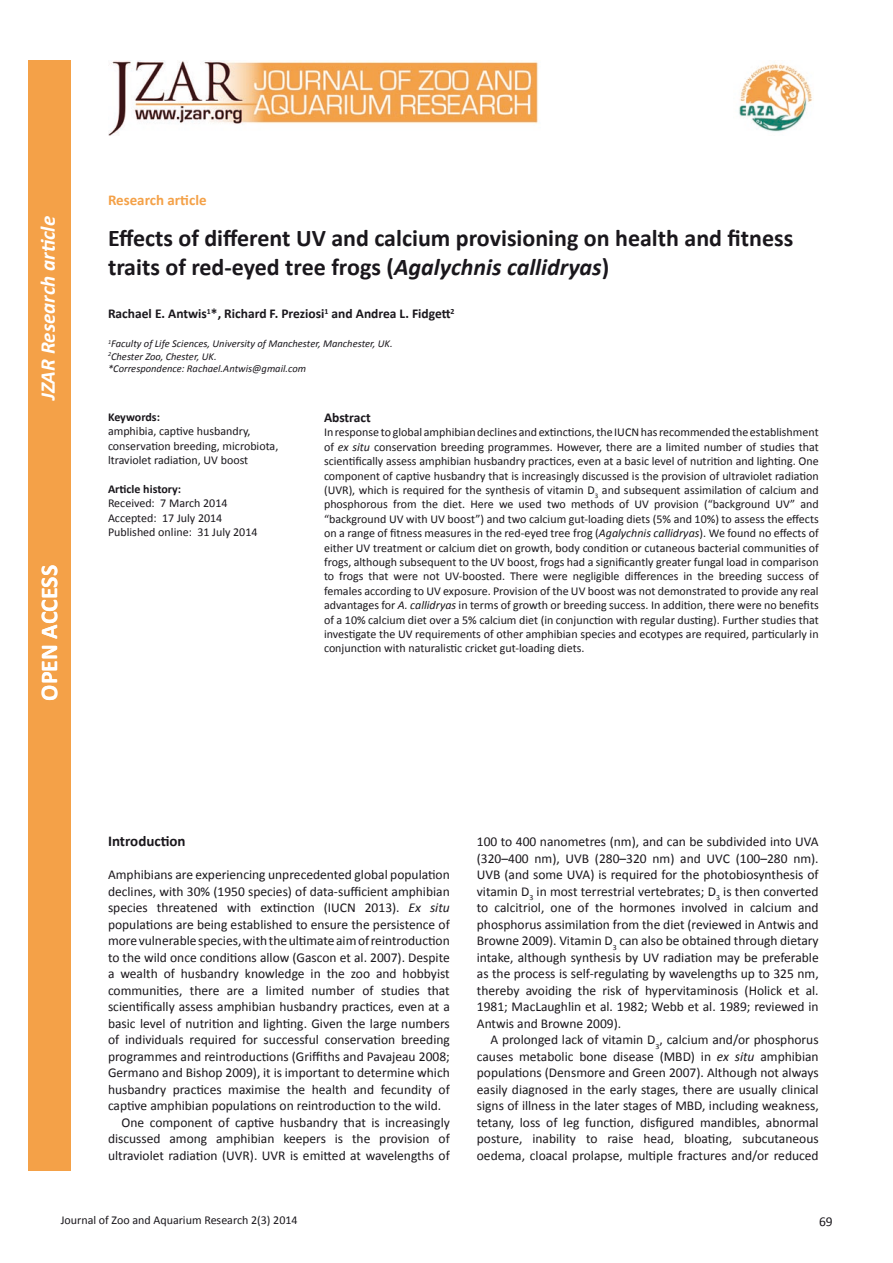
<style>
.page{position:relative;width:893px;height:1263px;background:#fff}
.page>*{position:absolute;margin:0;border:0;box-sizing:border-box;transform-origin:0 0}
.t1{font:700 24px/28.8px "Calibri";color:#1a171c}
.t2{font:700 24px "Calibri";color:#fff}
.t3{font:italic 700 21px "Calibri";color:#fff}
.t4{font:700 15px "Calibri";color:#f4a148}
.t5{font:700 15px "Calibri";color:#1a171c}
.t6{font:13.5px/16.5px "Calibri";color:#1a171c;text-align:justify}
.t7{font:700 13.5px "Calibri";color:#1a171c}
.t8{font:12px/14.4px "Calibri";color:#1a171c}
.t9{font:700 12px "Calibri";color:#1a171c}
.t10{font:italic 10.5px/12.6px "Calibri";color:#1a171c}
.s1{font-style:italic}
</style>
<div class="page">
<img style="left:739px;top:63px;width:74px;height:69px">
<img style="left:108px;top:61px;width:431px;height:74px">
<div style="left:28px;top:61px;width:42px;height:1110px;background:#f4a148"></div>
<h2 class="t3" style="left:35px;top:400px;width:186px;rotate:-90deg">JZAR Research article</h2>
<h1 class="t2" style="left:34px;top:701px;width:137px;rotate:-90deg">OPEN ACCESS</h1>
<p class="t4" style="left:108px;top:190px;width:100px">Research article</p>
<h1 class="t1" style="left:108px;top:223px;width:687px">Effects of different UV and calcium provisioning on health and fitness traits of red-eyed tree frogs (<span class="s1">Agalychnis callidryas</span>)</h1>
<p class="t7" style="left:108px;top:305px;width:348px">Rachael E. Antwis<sup>1</sup>*, Richard F. Preziosi<sup>1</sup> and Andrea L. Fidgett<sup>2</sup></p>
<p class="t10" style="left:108px;top:337px;width:286px"><sup>1</sup>Faculty of Life Sciences, University of Manchester, Manchester, UK.<br><sup>2</sup>Chester Zoo, Chester, UK.<br>*Correspondence: Rachael.Antwis@gmail.com</p>
<p class="t9" style="left:108px;top:409px;width:53px">Keywords:</p>
<p class="t8" style="left:108px;top:423px;width:172px">amphibia, captive husbandry, conservation breeding, microbiota, ltraviolet radiation, UV boost</p>
<p class="t9" style="left:108px;top:481px;width:75px">Article history:</p>
<p class="t8" style="left:108px;top:495px;width:151px">Received: 7 March 2014<br>Accepted: 17 July 2014<br>Published online: 31 July 2014</p>
<p class="t7" style="left:324px;top:409px;width:48px">Abstract</p>
<p class="t8" style="left:324px;top:425px;width:496px;text-align:justify">In response to global amphibian declines and extinctions, the IUCN has recommended the establishment of <span class="s1">ex situ</span> conservation breeding programmes. However, there are a limited number of studies that scientifically assess amphibian husbandry practices, even at a basic level of nutrition and lighting. One component of captive husbandry that is increasingly discussed is the provision of ultraviolet radiation (UVR), which is required for the synthesis of vitamin D<sub>3</sub> and subsequent assimilation of calcium and phosphorous from the diet. Here we used two methods of UV provision (“background UV” and “background UV with UV boost”) and two calcium gut-loading diets (5% and 10%) to assess the effects on a range of fitness measures in the red-eyed tree frog (<span class="s1">Agalychnis callidryas</span>). We found no effects of either UV treatment or calcium diet on growth, body condition or cutaneous bacterial communities of frogs, although subsequent to the UV boost, frogs had a significantly greater fungal load in comparison to frogs that were not UV-boosted. There were negligible differences in the breeding success of females according to UV exposure. Provision of the UV boost was not demonstrated to provide any real advantages for <span class="s1">A. callidryas</span> in terms of growth or breeding success. In addition, there were no benefits of a 10% calcium diet over a 5% calcium diet (in conjunction with regular dusting). Further studies that investigate the UV requirements of other amphibian species and ecotypes are required, particularly in conjunction with naturalistic cricket gut-loading diets.</p>
<p class="t5" style="left:108px;top:832px;width:79px">Introduction</p>
<p class="t6" style="left:108px;top:866px;width:343px">Amphibians are experiencing unprecedented global population</p>
<p class="t6" style="left:108px;top:882px;width:343px">declines, with 30% (1950 species) of data-sufficient amphibian</p>
<p class="t6" style="left:108px;top:899px;width:343px">species threatened with extinction (IUCN 2013). <span class="s1">Ex situ</span></p>
<p class="t6" style="left:108px;top:915px;width:343px">populations are being established to ensure the persistence of</p>
<p class="t6" style="left:108px;top:932px;width:343px">more vulnerable species, with the ultimate aim of reintroduction</p>
<p class="t6" style="left:108px;top:948px;width:343px">to the wild once conditions allow (Gascon et al. 2007). Despite</p>
<p class="t6" style="left:108px;top:965px;width:343px">a wealth of husbandry knowledge in the zoo and hobbyist</p>
<p class="t6" style="left:108px;top:981px;width:343px">communities, there are a limited number of studies that</p>
<p class="t6" style="left:108px;top:998px;width:343px">scientifically assess amphibian husbandry practices, even at a</p>
<p class="t6" style="left:108px;top:1014px;width:343px">basic level of nutrition and lighting. Given the large numbers</p>
<p class="t6" style="left:108px;top:1031px;width:343px">of individuals required for successful conservation breeding</p>
<p class="t6" style="left:108px;top:1047px;width:343px">programmes and reintroductions (Griffiths and Pavajeau 2008;</p>
<p class="t6" style="left:108px;top:1064px;width:343px">Germano and Bishop 2009), it is important to determine which</p>
<p class="t6" style="left:108px;top:1080px;width:343px">husbandry practices maximise the health and fecundity of</p>
<p class="t6" style="left:108px;top:1097px;width:335px">captive amphibian populations on reintroduction to the wild.</p>
<p class="t6" style="left:122px;top:1113px;width:330px">One component of captive husbandry that is increasingly</p>
<p class="t6" style="left:108px;top:1130px;width:343px">discussed among amphibian keepers is the provision of</p>
<p class="t6" style="left:108px;top:1146px;width:343px">ultraviolet radiation (UVR). UVR is emitted at wavelengths of</p>
<p class="t6" style="left:477px;top:833px;width:343px">100 to 400 nanometres (nm), and can be subdivided into UVA (320–400 nm), UVB (280–320 nm) and UVC (100–280 nm).<br>UVB (and some UVA) is required for the photobiosynthesis of vitamin D<sub>3</sub> in most terrestrial vertebrates; D<sub>3</sub> is then converted to calcitriol, one of the hormones involved in calcium and phosphorus assimilation from the diet (reviewed in Antwis and Browne 2009). Vitamin D<sub>3</sub> can also be obtained through dietary intake, although synthesis by UV radiation may be preferable as the process is self-regulating by wavelengths up to 325 nm, thereby avoiding the risk of hypervitaminosis (Holick et al.<br>1981; MacLaughlin et al. 1982; Webb et al. 1989; reviewed in Antwis and Browne 2009).</p>
<p class="t6" style="left:477px;top:1031px;width:343px;text-indent:14px">A prolonged lack of vitamin D<sub>3</sub>, calcium and/or phosphorus causes metabolic bone disease (MBD) in <span class="s1">ex situ</span> amphibian populations (Densmore and Green 2007). Although not always easily diagnosed in the early stages, there are usually clinical signs of illness in the later stages of MBD, including weakness, tetany, loss of leg function, disfigured mandibles, abnormal posture, inability to raise head, bloating, subcutaneous oedema, cloacal prolapse, multiple fractures and/or reduced</p>
<p class="t8" style="left:61px;top:1212px;width:238px">Journal of Zoo and Aquarium Research 2(3) 2014</p>
<p class="t6" style="left:819px;top:1212px;width:15px">69</p>
</div>
